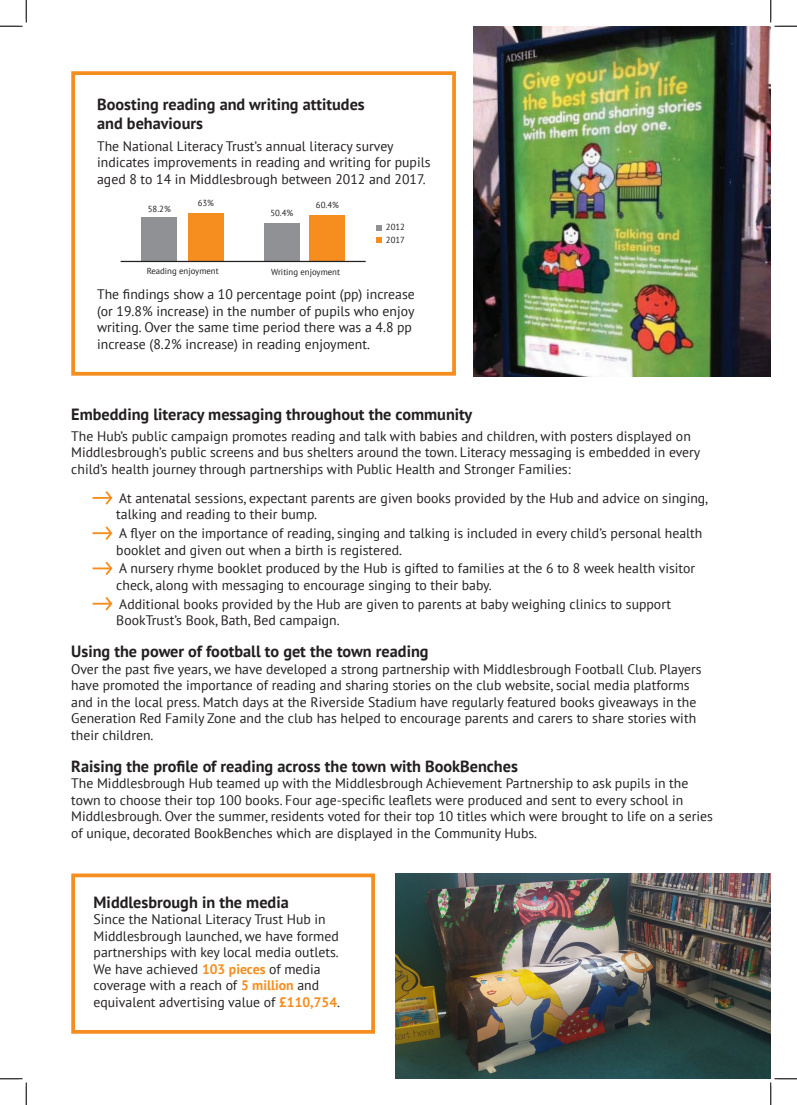
<style>
.page{position:relative;width:797px;height:1105px;background:#fff}
.page>*{position:absolute;margin:0;border:0;box-sizing:border-box;transform-origin:0 0}
.t1{font:700 16.25px/19.5px "PT Sans";color:#231f20}
.t2{font:13.75px/16.5px "PT Sans";color:#231f20}
.t3{font:8.75px "PT Sans";color:#231f20}
.s1{font-weight:700;color:#f58e1f}
</style>
<div class="page">
<img style="left:473px;top:26px;width:297px;height:350px">
<svg style="left:93px;top:491px;width:20px;height:14px"></svg>
<svg style="left:93px;top:526px;width:20px;height:14px"></svg>
<svg style="left:93px;top:561px;width:20px;height:15px"></svg>
<svg style="left:93px;top:597px;width:20px;height:14px"></svg>
<img style="left:395px;top:873px;width:375px;height:206px">
<div style="left:71px;top:71px;width:385px;height:305px;border:4px solid #f58e1f"></div>
<div style="left:71px;top:873px;width:304px;height:161px;border:4px solid #f58e1f"></div>
<div style="left:142px;top:217px;width:35px;height:44px;background:#8f9194"></div>
<div style="left:188px;top:213px;width:36px;height:48px;background:#f58e1f"></div>
<div style="left:264px;top:223px;width:35px;height:38px;background:#8f9194"></div>
<div style="left:310px;top:215px;width:35px;height:46px;background:#f58e1f"></div>
<svg style="left:376px;top:225px;width:6px;height:5px"></svg>
<svg style="left:376px;top:237px;width:6px;height:6px"></svg>
<hr style="left:121px;top:261px;width:245px;height:1px;background:#231f20">
<svg style="left:0;top:0;width:27px;height:27px"></svg>
<svg style="left:0;top:1078px;width:27px;height:27px"></svg>
<svg style="left:770px;top:0;width:27px;height:27px"></svg>
<svg style="left:770px;top:1078px;width:27px;height:27px"></svg>
<p class="t1" style="left:97px;top:94px;width:269px">Boosting reading and writing attitudes and behaviours</p>
<p class="t2" style="left:97px;top:137px;width:335px">The National Literacy Trust’s annual literacy survey indicates improvements in reading and writing for pupils aged 8 to 14 in Middlesbrough between 2012 and 2017.</p>
<p class="t3" style="left:148px;top:203px;width:24px">58.2%</p>
<p class="t3" style="left:198px;top:197px;width:18px">63%</p>
<p class="t3" style="left:270px;top:207px;width:24px">50.4%</p>
<p class="t3" style="left:316px;top:199px;width:24px">60.4%</p>
<p class="t3" style="left:147px;top:265px;width:73px">Reading enjoyment</p>
<p class="t3" style="left:271px;top:266px;width:70px">Writing enjoyment</p>
<p class="t3" style="left:386px;top:221px;width:21px">2012</p>
<p class="t3" style="left:386px;top:235px;width:21px">2017</p>
<p class="t2" style="left:97px;top:286px;width:319px">The findings show a 10 percentage point (pp) increase (or 19.8% increase) in the number of pupils who enjoy writing. Over the same time period there was a 4.8 pp increase (8.2% increase) in reading enjoyment.</p>
<p class="t1" style="left:71px;top:404px;width:402px">Embedding literacy messaging throughout the community</p>
<p class="t2" style="left:71px;top:428px;width:630px">The Hub’s public campaign promotes reading and talk with babies and children, with posters displayed on<br>Middlesbrough’s public screens and bus shelters around the town. Literacy messaging is embedded in every child’s health journey through partnerships with Public Health and Stronger Families:</p>
<p class="t2" style="left:116px;top:490px;width:593px">At antenatal sessions, expectant parents are given books provided by the Hub and advice on singing, talking and reading to their bump.</p>
<p class="t2" style="left:116px;top:525px;width:587px">A flyer on the importance of reading, singing and talking is included in every child’s personal health booklet and given out when a birth is registered.</p>
<p class="t2" style="left:116px;top:560px;width:580px">A nursery rhyme booklet produced by the Hub is gifted to families at the 6 to 8 week health visitor check, along with messaging to encourage singing to their baby.</p>
<p class="t2" style="left:116px;top:595px;width:556px">Additional books provided by the Hub are given to parents at baby weighing clinics to support<br>BookTrust’s Book, Bath, Bed campaign.</p>
<p class="t1" style="left:71px;top:641px;width:359px">Using the power of football to get the town reading</p>
<p class="t2" style="left:71px;top:660px;width:632px">Over the past five years, we have developed a strong partnership with Middlesbrough Football Club. Players have promoted the importance of reading and sharing stories on the club website, social media platforms and in the local press. Match days at the Riverside Stadium have regularly featured books giveaways in the Generation Red Family Zone and the club has helped to encourage parents and carers to share stories with their children.</p>
<p class="t1" style="left:71px;top:756px;width:448px">Raising the profile of reading across the town with BookBenches</p>
<p class="t2" style="left:71px;top:775px;width:643px">The Middlesbrough Hub teamed up with the Middlesbrough Achievement Partnership to ask pupils in the town to choose their top 100 books. Four age-specific leaflets were produced and sent to every school in Middlesbrough. Over the summer, residents voted for their top 10 titles which were brought to life on a series of unique, decorated BookBenches which are displayed in the Community Hubs.</p>
<p class="t1" style="left:94px;top:892px;width:197px">Middlesbrough in the media</p>
<p class="t2" style="left:94px;top:911px;width:248px">Since the National Literacy Trust Hub in Middlesbrough launched, we have formed partnerships with key local media outlets.<br>We have achieved <span class="s1">103 pieces</span> of media coverage with a reach of <span class="s1">5 million</span> and equivalent advertising value of <span class="s1">£110,754</span>.</p>
</div>
